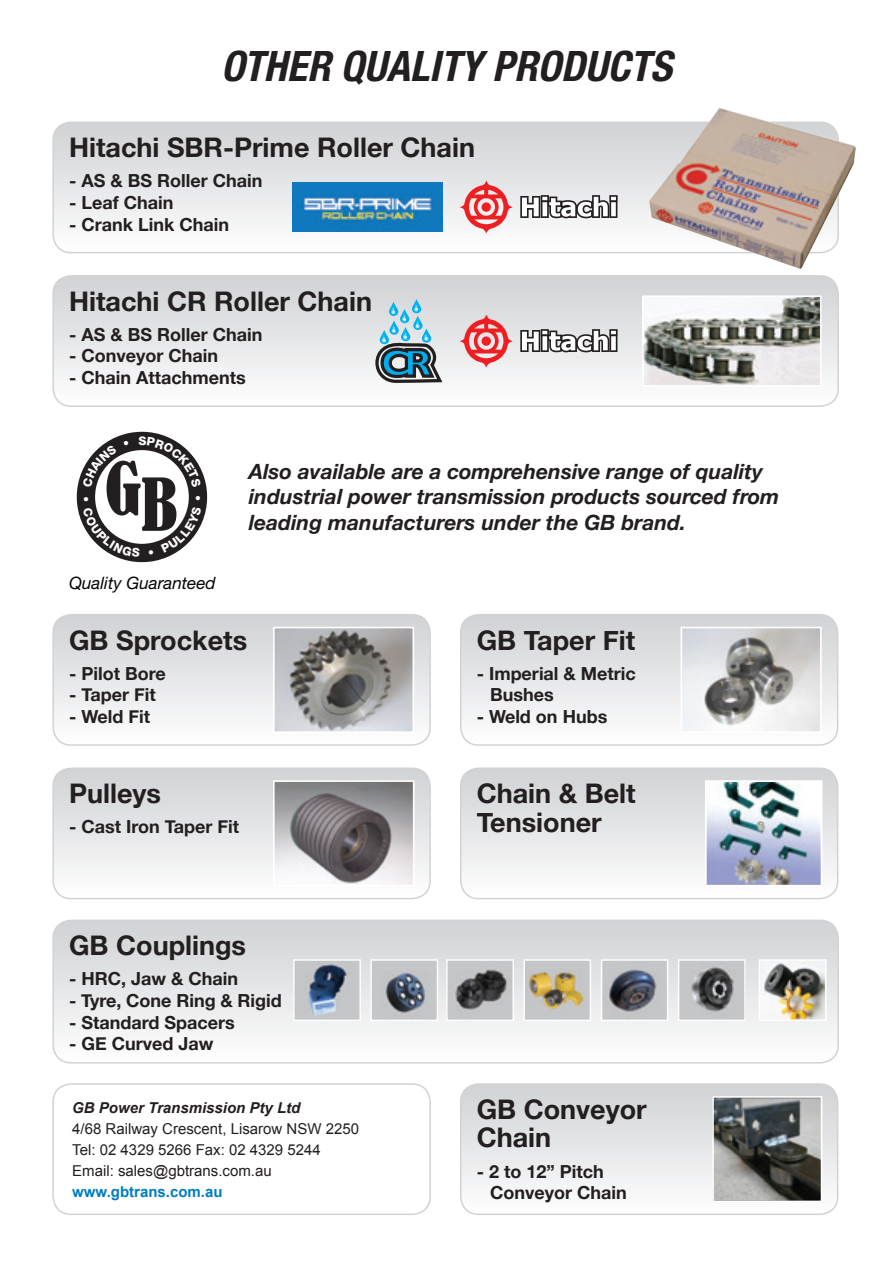
<style>
.page{position:relative;width:893px;height:1263px;background:#fff}
.page>*{position:absolute;margin:0;border:0;box-sizing:border-box;transform-origin:0 0}
.t1{font:condensed 67.8px "Bernard";color:#231f20}
.Heading1{font:italic 700 condensed 42px "Helvetica Neue";color:#231f20}
.t2{font:700 27px/28.5px "Helvetica Neue";color:#231f20}
.t3{font:italic 700 21px/25.2px "Helvetica Neue";color:#231f20}
.t4{font:700 18px/21.6px "Helvetica Neue";color:#231f20}
.t5{font:italic 17.1px "Helvetica Neue";color:#040503}
.t6{font:15px "Arial";color:#231f20}
.t7{font:italic 700 15px "Arial";color:#231f20}
.t8{font:700 15px "Arial";color:#007dbf}
</style>
<div class="page">
<svg style="left:53px;top:122px;width:596px;height:131px"></svg>
<div style="left:52px;top:122px;width:787px;height:131px;border:2px solid #d1d2d4;border-radius:18px"></div>
<svg style="left:55px;top:922px;width:783px;height:141px"></svg>
<div style="left:52px;top:919px;width:787px;height:144px;border:2px solid #d1d2d4;border-radius:18px"></div>
<svg style="left:55px;top:615px;width:373px;height:128px"></svg>
<div style="left:52px;top:614px;width:379px;height:132px;border:2px solid #d1d2d4;border-radius:18px"></div>
<img style="left:276px;top:630px;width:135px;height:100px">
<div style="left:273px;top:627px;width:141px;height:106px;border:2px solid #fff"></div>
<div style="left:77px;top:432px;width:130px;height:130px;border:18px solid #231f20;border-radius:50%"></div>
<img style="left:372px;top:961px;width:64px;height:58px">
<div style="left:370px;top:959px;width:68px;height:62px;border:1px solid #fff"></div>
<img style="left:525px;top:961px;width:64px;height:58px">
<div style="left:523px;top:959px;width:68px;height:62px;border:1px solid #fff"></div>
<img style="left:295px;top:961px;width:64px;height:58px">
<div style="left:293px;top:959px;width:68px;height:62px;border:1px solid #fff"></div>
<img style="left:448px;top:961px;width:64px;height:58px">
<div style="left:446px;top:959px;width:68px;height:62px;border:1px solid #fff"></div>
<img style="left:603px;top:961px;width:63px;height:58px">
<div style="left:601px;top:959px;width:67px;height:62px;border:1px solid #fff"></div>
<img style="left:680px;top:961px;width:64px;height:58px">
<div style="left:678px;top:959px;width:68px;height:62px;border:1px solid #fff"></div>
<img style="left:761px;top:961px;width:64px;height:58px">
<div style="left:759px;top:959px;width:68px;height:62px;border:1px solid #fff"></div>
<svg style="left:461px;top:615px;width:377px;height:130px"></svg>
<div style="left:460px;top:614px;width:378px;height:132px;border:2px solid #d1d2d4;border-radius:18px"></div>
<img style="left:683px;top:630px;width:136px;height:100px">
<div style="left:680px;top:627px;width:142px;height:106px;border:2px solid #fff"></div>
<svg style="left:55px;top:770px;width:375px;height:128px"></svg>
<div style="left:52px;top:767px;width:379px;height:132px;border:2px solid #d1d2d4;border-radius:18px"></div>
<svg style="left:461px;top:770px;width:377px;height:128px"></svg>
<div style="left:460px;top:767px;width:378px;height:132px;border:2px solid #d1d2d4;border-radius:18px"></div>
<img style="left:276px;top:783px;width:135px;height:100px">
<div style="left:273px;top:780px;width:141px;height:106px;border:2px solid #fff"></div>
<img style="left:708px;top:783px;width:111px;height:100px">
<div style="left:705px;top:780px;width:117px;height:106px;border:2px solid #fff"></div>
<svg style="left:461px;top:1084px;width:377px;height:130px"></svg>
<div style="left:460px;top:1083px;width:378px;height:132px;border:2px solid #d1d2d4;border-radius:18px"></div>
<img style="left:715px;top:1099px;width:104px;height:100px">
<div style="left:712px;top:1096px;width:110px;height:106px;border:2px solid #fff"></div>
<img style="left:292px;top:183px;width:151px;height:48px">
<svg style="left:520px;top:195px;width:98px;height:23px"></svg>
<svg style="left:460px;top:180px;width:53px;height:54px"></svg>
<svg style="left:55px;top:276px;width:783px;height:128px"></svg>
<div style="left:52px;top:275px;width:787px;height:132px;border:2px solid #d1d2d4;border-radius:18px"></div>
<svg style="left:520px;top:329px;width:98px;height:23px"></svg>
<svg style="left:460px;top:314px;width:53px;height:54px;background:#e99b9d"></svg>
<svg style="left:375px;top:299px;width:68px;height:84px;background:#8eadb9"></svg>
<img style="left:644px;top:297px;width:175px;height:88px">
<div style="left:642px;top:295px;width:179px;height:92px;border:1px solid #fff"></div>
<img style="left:649px;top:108px;width:207px;height:161px">
<div style="left:52px;top:1083px;width:379px;height:132px;border:2px solid #d1d2d4;border-radius:18px"></div>
<svg style="left:84px;top:497px;width:4px;height:4px"></svg>
<svg style="left:82px;top:444px;width:35px;height:44px"></svg>
<svg style="left:124px;top:440px;width:5px;height:6px"></svg>
<svg style="left:139px;top:436px;width:62px;height:51px"></svg>
<svg style="left:196px;top:496px;width:4px;height:4px"></svg>
<svg style="left:83px;top:507px;width:57px;height:50px"></svg>
<svg style="left:149px;top:550px;width:5px;height:5px"></svg>
<svg style="left:161px;top:506px;width:40px;height:47px"></svg>
<p class="Heading1" style="left:221px;top:41px;width:452px">OTHER QUALITY PRODUCTS</p>
<p class="t2" style="left:69px;top:133px;width:407px">Hitachi SBR-Prime Roller Chain</p>
<p class="t4" style="left:69px;top:170px;width:195px">- AS &amp; BS Roller Chain</p>
<p class="t4" style="left:69px;top:191px;width:106px">- Leaf Chain</p>
<p class="t4" style="left:69px;top:213px;width:162px">- Crank Link Chain</p>
<p class="t2" style="left:69px;top:286px;width:304px">Hitachi CR Roller Chain</p>
<p class="t4" style="left:69px;top:323px;width:195px">- AS &amp; BS Roller Chain</p>
<p class="t4" style="left:69px;top:345px;width:151px">- Conveyor Chain</p>
<p class="t4" style="left:69px;top:366px;width:178px">- Chain Attachments</p>
<p class="t1" style="left:105px;top:457px;width:75px">GB</p>
<p class="t5" style="left:69px;top:572px;width:148px">Quality Guaranteed</p>
<p class="t3" style="left:249px;top:459px;width:532px">Also available are a comprehensive range of quality industrial power transmission products sourced from leading manufacturers under the GB brand.</p>
<p class="t2" style="left:69px;top:625px;width:180px">GB Sprockets</p>
<p class="t4" style="left:69px;top:662px;width:98px">- Pilot Bore</p>
<p class="t4" style="left:69px;top:684px;width:88px">- Taper Fit</p>
<p class="t4" style="left:69px;top:705px;width:82px">- Weld Fit</p>
<p class="t2" style="left:69px;top:779px;width:93px">Pulleys</p>
<p class="t4" style="left:69px;top:816px;width:171px">- Cast Iron Taper Fit</p>
<p class="t2" style="left:69px;top:931px;width:178px">GB Couplings</p>
<p class="t4" style="left:69px;top:968px;width:171px">- HRC, Jaw &amp; Chain</p>
<p class="t4" style="left:69px;top:989px;width:214px">- Tyre, Cone Ring &amp; Rigid</p>
<p class="t4" style="left:69px;top:1011px;width:167px">- Standard Spacers</p>
<p class="t4" style="left:69px;top:1032px;width:146px">- GE Curved Jaw</p>
<p class="t7" style="left:72px;top:1098px;width:230px">GB Power Transmission Pty Ltd</p>
<p class="t6" style="left:72px;top:1119px;width:288px">4/68 Railway Crescent, Lisarow NSW 2250</p>
<p class="t6" style="left:72px;top:1140px;width:250px">Tel: 02 4329 5266 Fax: 02 4329 5244</p>
<p class="t6" style="left:72px;top:1161px;width:201px">Email: sales@gbtrans.com.au</p>
<p class="t8" style="left:72px;top:1182px;width:152px">www.gbtrans.com.au</p>
<p class="t2" style="left:477px;top:625px;width:160px">GB Taper Fit</p>
<p class="t4" style="left:490px;top:662px;width:147px;text-indent:-14px">- Imperial &amp; Metric<br>Bushes</p>
<p class="t4" style="left:477px;top:705px;width:132px">- Weld on Hubs</p>
<p class="t2" style="left:477px;top:779px;width:160px">Chain &amp; Belt<br>Tensioner</p>
<p class="t2" style="left:477px;top:1094px;width:172px">GB Conveyor<br>Chain</p>
<p class="t4" style="left:490px;top:1160px;width:138px;text-indent:-14px">- 2 to 12” Pitch<br>Conveyor Chain</p>
</div>
